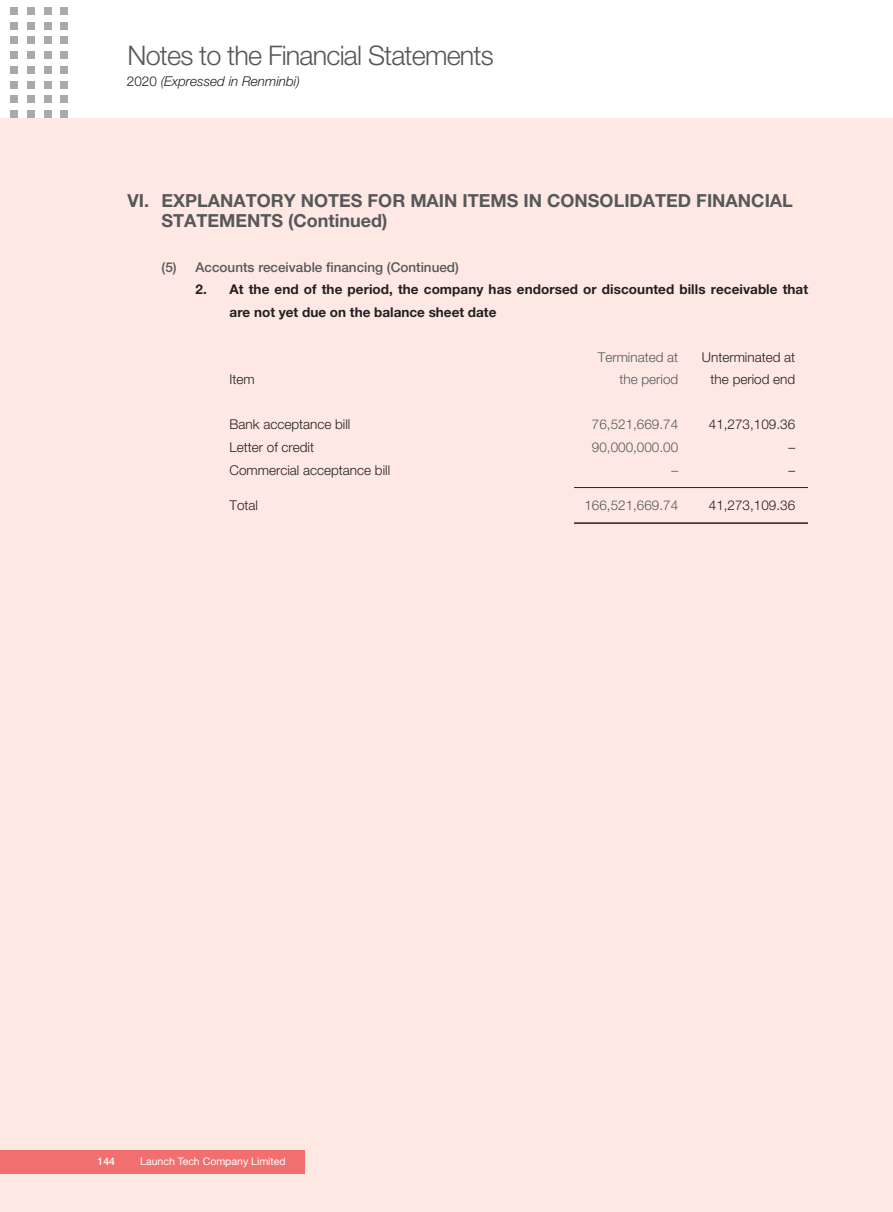
<style>
.page{position:relative;width:893px;height:1212px;background:#fde8e3}
.page>*{position:absolute;margin:0;border:0;box-sizing:border-box;transform-origin:0 0}
.t1{font:300 27px "Helvetica Neue LT Std";letter-spacing:-.03em;color:#57585a}
.t2{font:700 18px/19.5px "Helvetica Neue LT Std";color:#57585a}
.t3{font:300 13.5px/22.5px "Helvetica Neue LT Std";color:#231f20;text-align:right}
.t4{font:700 13.5px/22.5px "Helvetica Neue LT Std";letter-spacing:.005em;color:#231f20}
.t5{font:300 13.5px/22.5px "Helvetica Neue LT Std";color:#57585a;text-align:right}
.t6{font:500 13.5px "Helvetica Neue LT Std";color:#57585a}
.t7{font:italic 300 13.5px "Helvetica Neue LT Std";color:#231f20}
.t8{font:10.5px "Helvetica Neue LT Std";color:#fff}
.t9{font:500 10.5px "Helvetica Neue LT Std";color:#fff}
.s1{font-style:normal}
</style>
<div class="page">
<div style="left:0;top:0;width:893px;height:118px;background:#fff"></div>
<div style="left:0;top:1150px;width:305px;height:24px;background:#f26f6f"></div>
<div style="left:10px;top:7px;width:8px;height:8px;background:#a8a9ad"></div>
<div style="left:27px;top:7px;width:8px;height:8px;background:#a8a9ad"></div>
<div style="left:44px;top:7px;width:7px;height:8px;background:#a8a9ad"></div>
<div style="left:61px;top:7px;width:7px;height:8px;background:#a8a9ad"></div>
<div style="left:10px;top:22px;width:8px;height:7px;background:#a8a9ad"></div>
<div style="left:27px;top:22px;width:8px;height:7px;background:#a8a9ad"></div>
<div style="left:44px;top:22px;width:7px;height:7px;background:#a8a9ad"></div>
<div style="left:61px;top:22px;width:7px;height:7px;background:#a8a9ad"></div>
<div style="left:10px;top:37px;width:8px;height:7px;background:#a8a9ad"></div>
<div style="left:27px;top:37px;width:8px;height:7px;background:#a8a9ad"></div>
<div style="left:44px;top:37px;width:7px;height:7px;background:#a8a9ad"></div>
<div style="left:61px;top:37px;width:7px;height:7px;background:#a8a9ad"></div>
<div style="left:10px;top:51px;width:8px;height:8px;background:#a8a9ad"></div>
<div style="left:27px;top:51px;width:8px;height:8px;background:#a8a9ad"></div>
<div style="left:44px;top:51px;width:7px;height:8px;background:#a8a9ad"></div>
<div style="left:61px;top:51px;width:7px;height:8px;background:#a8a9ad"></div>
<div style="left:10px;top:66px;width:8px;height:8px;background:#a8a9ad"></div>
<div style="left:27px;top:66px;width:8px;height:8px;background:#a8a9ad"></div>
<div style="left:44px;top:66px;width:7px;height:8px;background:#a8a9ad"></div>
<div style="left:61px;top:66px;width:7px;height:8px;background:#a8a9ad"></div>
<div style="left:10px;top:81px;width:8px;height:7px;background:#a8a9ad"></div>
<div style="left:27px;top:81px;width:8px;height:7px;background:#a8a9ad"></div>
<div style="left:44px;top:81px;width:7px;height:7px;background:#a8a9ad"></div>
<div style="left:61px;top:81px;width:7px;height:7px;background:#a8a9ad"></div>
<div style="left:10px;top:96px;width:8px;height:7px;background:#a8a9ad"></div>
<div style="left:27px;top:96px;width:8px;height:7px;background:#a8a9ad"></div>
<div style="left:44px;top:96px;width:7px;height:7px;background:#a8a9ad"></div>
<div style="left:61px;top:96px;width:7px;height:7px;background:#a8a9ad"></div>
<div style="left:10px;top:110px;width:8px;height:8px;background:#a8a9ad"></div>
<div style="left:27px;top:110px;width:8px;height:8px;background:#a8a9ad"></div>
<div style="left:44px;top:110px;width:7px;height:8px;background:#a8a9ad"></div>
<div style="left:61px;top:110px;width:7px;height:8px;background:#a8a9ad"></div>
<hr style="left:574px;top:487px;width:117px;height:1px;background:#231f20">
<hr style="left:691px;top:487px;width:117px;height:1px;background:#231f20">
<hr style="left:574px;top:522px;width:117px;height:2px;background:#231f20">
<hr style="left:691px;top:522px;width:117px;height:2px;background:#231f20">
<h1 class="t1" style="left:128px;top:39px;width:368px">Notes to the Financial Statements</h1>
<p class="t7" style="left:127px;top:73px;width:175px"><span class="s1">2020</span> (Expressed in Renminbi)</p>
<h2 class="t2" style="left:162px;top:191px;width:633px;text-indent:-34px">VI. EXPLANATORY NOTES FOR MAIN ITEMS IN CONSOLIDATED FINANCIAL<br>STATEMENTS (Continued)</h2>
<p class="t6" style="left:162px;top:259px;width:299px">(5) Accounts receivable financing (Continued)</p>
<p class="t4" style="left:230px;top:278px;width:580px;text-indent:-34px">2. At the end of the period, the company has endorsed or discounted bills receivable that are not yet due on the balance sheet date</p>
<p class="t3" style="left:230px;top:368px;width:27px">Item</p>
<p class="t5" style="left:598px;top:346px;width:82px">Terminated at the period</p>
<p class="t3" style="left:702px;top:346px;width:95px">Unterminated at the period end</p>
<p class="t3" style="left:230px;top:413px;width:122px">Bank acceptance bill</p>
<p class="t5" style="left:592px;top:413px;width:88px">76,521,669.74</p>
<p class="t3" style="left:709px;top:413px;width:88px">41,273,109.36</p>
<p class="t3" style="left:230px;top:436px;width:86px">Letter of credit</p>
<p class="t5" style="left:592px;top:436px;width:88px">90,000,000.00</p>
<p class="t3" style="left:788px;top:436px;width:8px">–</p>
<p class="t3" style="left:230px;top:458px;width:162px">Commercial acceptance bill</p>
<p class="t5" style="left:671px;top:458px;width:8px">–</p>
<p class="t3" style="left:788px;top:458px;width:8px">–</p>
<p class="t3" style="left:230px;top:494px;width:30px">Total</p>
<p class="t5" style="left:584px;top:494px;width:95px">166,521,669.74</p>
<p class="t3" style="left:709px;top:494px;width:88px">41,273,109.36</p>
<p class="t9" style="left:98px;top:1155px;width:19px">144</p>
<p class="t8" style="left:140px;top:1155px;width:147px">Launch Tech Company Limited</p>
</div>
